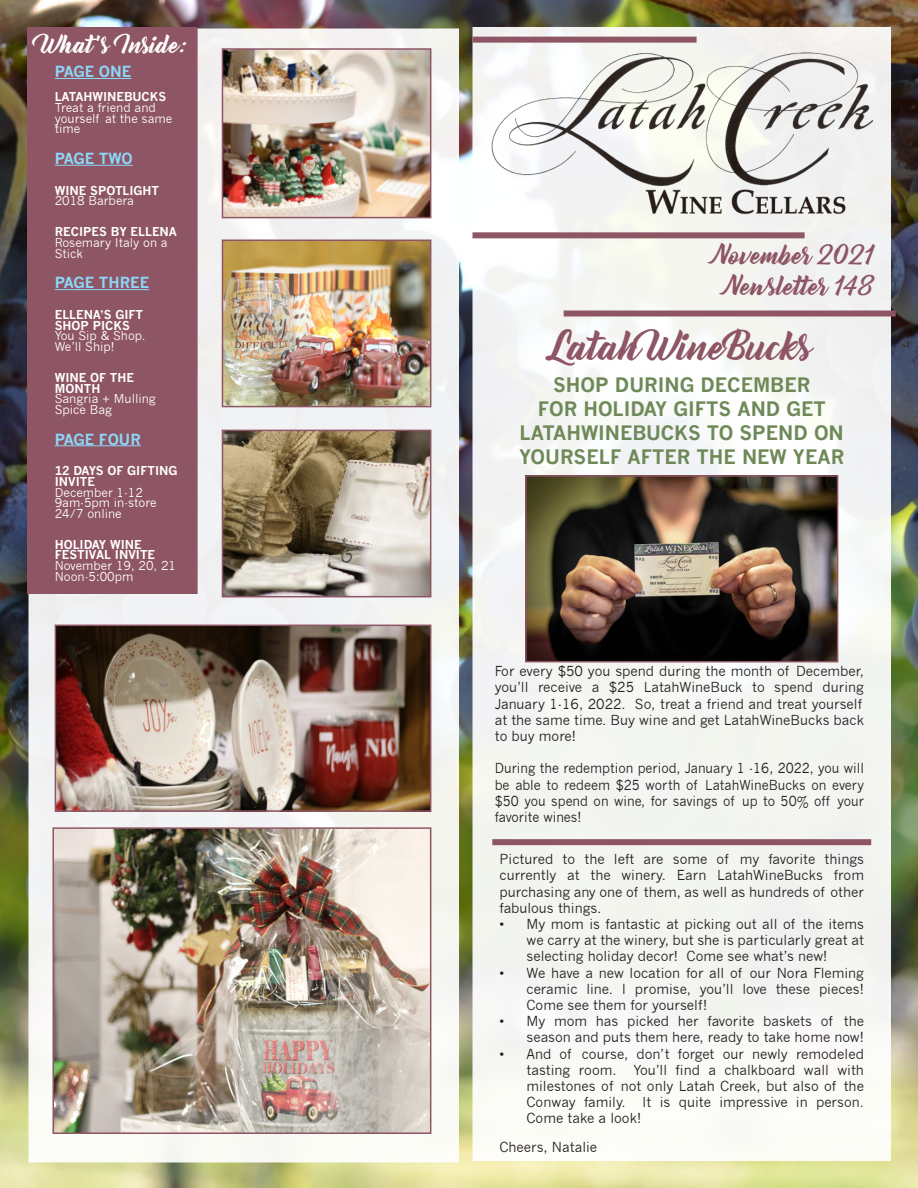
<style>
.page{position:relative;width:918px;height:1188px;background:#fff}
.page>*{position:absolute;margin:0;border:0;box-sizing:border-box;transform-origin:0 0}
.Headline{font:36px "Bernadette";color:#8e5565}
.Headline-2{font:24px "Bernadette";color:#8e5565}
.t1{font:22.5px "Bernadette";color:#fff}
.text{font:700 19.5px/24px "News Gothic";color:#6e8958;text-align:center}
.Headline-3{font:700 15px "News Gothic";color:#8dd7f7}
.text-2{font:13.5px/16.2px "News Gothic";color:#231f20;text-align:justify}
.text-3{font:13.5px/16.2px "News Gothic";color:#231f20;text-align:justify;scale:.95 1}
.Headline-4{font:12px/10.6px "News Gothic";color:#fff}
.Headline-5{font:700 12px/10.6px "News Gothic";color:#fff}
.s1{font-weight:700}
.s2{font-weight:400}
</style>
<div class="page">
<img style="left:0;top:0;width:918px;height:1188px">
<div style="left:28px;top:28px;width:431px;height:1134px;background:#f3f3f4;border:2px solid #fff"></div>
<div style="left:472px;top:27px;width:419px;height:1134px;background:#f4f5f2;border:2px solid #fff"></div>
<div style="left:27px;top:27px;width:171px;height:567px;background:#8e5565;border:2px solid #8e5565"></div>
<img style="left:483px;top:43px;width:391px;height:179px">
<div style="left:473px;top:37px;width:224px;height:6px;background:#8e5565"></div>
<div style="left:473px;top:232px;width:332px;height:6px;background:#8e5565"></div>
<div style="left:564px;top:310px;width:332px;height:6px;background:#8e5565"></div>
<img style="left:225px;top:51px;width:203px;height:164px">
<div style="left:222px;top:48px;width:209px;height:170px;border:2px solid #8e5565"></div>
<hr style="left:55px;top:78px;width:76px;height:1px;background:#8dd7f7">
<hr style="left:55px;top:165px;width:78px;height:1px;background:#8dd7f7">
<hr style="left:55px;top:289px;width:94px;height:1px;background:#8dd7f7">
<hr style="left:55px;top:445px;width:86px;height:1px;background:#8dd7f7">
<img style="left:225px;top:433px;width:203px;height:161px">
<div style="left:222px;top:430px;width:209px;height:167px;border:2px solid #8e5565"></div>
<img style="left:225px;top:243px;width:203px;height:161px">
<div style="left:222px;top:240px;width:209px;height:167px;border:2px solid #8e5565"></div>
<img style="left:58px;top:628px;width:370px;height:181px">
<div style="left:55px;top:625px;width:376px;height:187px;border:2px solid #8e5565"></div>
<img style="left:55px;top:830px;width:373px;height:301px">
<div style="left:52px;top:827px;width:379px;height:307px;border:2px solid #8e5565"></div>
<img style="left:528px;top:478px;width:307px;height:181px">
<div style="left:525px;top:475px;width:313px;height:187px;border:2px solid #8e5565"></div>
<div style="left:492px;top:839px;width:379px;height:6px;background:#8e5565"></div>
<h3 class="t1" style="left:38px;top:27px;width:150px">What’s Inside:</h3>
<p class="Headline-3" style="left:55px;top:63px;width:78px">PAGE ONE</p>
<p class="Headline-4" style="left:55px;top:92px;width:119px"><span class="s1">LATAHWINEBUCKS<br></span>Treat a friend and yourself at the same time</p>
<p class="Headline-3" style="left:55px;top:149px;width:80px">PAGE TWO</p>
<p class="Headline-5" style="left:55px;top:185px;width:106px">WINE SPOTLIGHT<br><span class="s2">2018 Barbera</span></p>
<p class="Headline-4" style="left:55px;top:227px;width:124px"><span class="s1">RECIPES BY ELLENA<br></span>Rosemary Italy on a<br>Stick</p>
<p class="Headline-3" style="left:55px;top:274px;width:96px">PAGE THREE</p>
<p class="Headline-4" style="left:55px;top:310px;width:92px"><span class="s1">ELLENA’S GIFT<br>SHOP PICKS<br></span>You Sip &amp; Shop.<br>We’ll Ship!</p>
<p class="Headline-4" style="left:55px;top:372px;width:103px"><span class="s1">WINE OF THE<br>MONTH<br></span>Sangria + Mulling<br>Spice Bag</p>
<p class="Headline-3" style="left:55px;top:430px;width:88px">PAGE FOUR</p>
<p class="Headline-4" style="left:55px;top:466px;width:124px"><span class="s1">12 DAYS OF GIFTING<br>INVITE<br></span>December 1-12<br>9am-5pm in-store<br>24/7 online</p>
<p class="Headline-4" style="left:55px;top:539px;width:123px"><span class="s1">HOLIDAY WINE<br>FESTIVAL INVITE<br></span>November 19, 20, 21<br>Noon-5:00pm</p>
<p class="Headline-2" style="left:713px;top:236px;width:164px">November 2021</p>
<p class="Headline-2" style="left:724px;top:267px;width:152px">Newsletter 148</p>
<p class="Headline" style="left:550px;top:317px;width:264px">LatahWineBucks</p>
<p class="text" style="left:519px;top:373px;width:327px">SHOP DURING DECEMBER<br>FOR HOLIDAY GIFTS AND GET<br>LATAHWINEBUCKS TO SPEND ON<br>YOURSELF AFTER THE NEW YEAR</p>
<p class="text-2" style="left:495px;top:663px;width:371px;text-align:left">For every $50 you spend during the month of December, you’ll receive a $25 LatahWineBuck to spend during January 1-16, 2022. So, treat a friend and treat yourself at the same time. Buy wine and get LatahWineBucks back to buy more!</p>
<p class="text-3" style="left:495px;top:760px;width:390px">During the redemption period, January 1 -16, 2022, you will be able to redeem $25 worth of LatahWineBucks on every $50 you spend on wine, for savings of up to 50% off your favorite wines!</p>
<p class="text-2" style="left:500px;top:851px;width:366px">Pictured to the left are some of my favorite things currently at the winery. Earn LatahWineBucks from purchasing any one of them, as well as hundreds of other fabulous things.</p>
<p class="text-2" style="left:526px;top:916px;width:339px;text-indent:-27px">• My mom is fantastic at picking out all of the items we carry at the winery, but she is particularly great at selecting holiday decor! Come see what’s new!</p>
<p class="text-2" style="left:526px;top:965px;width:339px;text-indent:-27px">• We have a new location for all of our Nora Fleming ceramic line. I promise, you’ll love these pieces!<br>Come see them for yourself!</p>
<p class="text-2" style="left:500px;top:1013px;width:366px;text-align:right">• My mom has picked her favorite baskets of the season and puts them here, ready to take home now!</p>
<p class="text-2" style="left:526px;top:1046px;width:339px;text-indent:-27px">• And of course, don’t forget our newly remodeled tasting room. You’ll find a chalkboard wall with milestones of not only Latah Creek, but also of the Conway family. It is quite impressive in person.<br>Come take a look!</p>
<p class="text-2" style="left:500px;top:1139px;width:99px">Cheers, Natalie</p>
</div>
